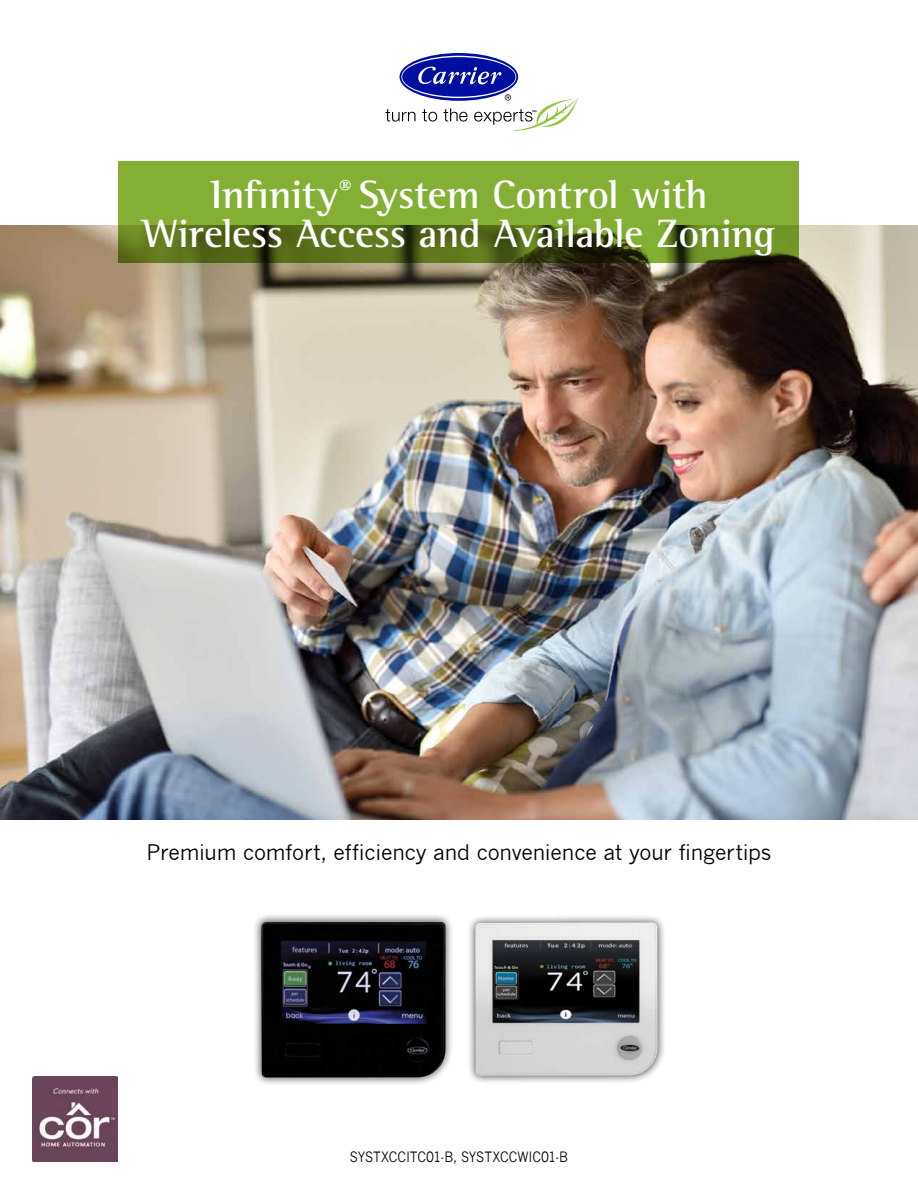
<style>
.page{position:relative;width:918px;height:1188px;background:#fff}
.page>*{position:absolute;margin:0;border:0;box-sizing:border-box;transform-origin:0 0}
.t1{font:700 40.5px/39px "Rotis Semi Serif";letter-spacing:-.01em;color:#fff;text-align:center}
.t2{font:21px "News Gothic";letter-spacing:-.005em;color:#000}
.t3{font:13.95px "News Gothic";letter-spacing:-.005em;color:#000;scale:.9 1}
</style>
<div class="page">
<div style="left:252px;top:913px;width:202px;height:173px;background:#000;opacity:.75"></div>
<img style="left:261px;top:922px;width:185px;height:155px">
<div style="left:467px;top:914px;width:199px;height:170px;background:#000;opacity:.75"></div>
<img style="left:475px;top:922px;width:172px;height:154px">
<img style="left:0;top:225px;width:918px;height:594px">
<svg style="left:385px;top:109px;width:30px;height:13px"></svg>
<svg style="left:422px;top:109px;width:15px;height:13px"></svg>
<svg style="left:444px;top:108px;width:24px;height:14px"></svg>
<svg style="left:474px;top:94px;width:104px;height:37px"></svg>
<svg style="left:400px;top:53px;width:118px;height:48px"></svg>
<svg style="left:401px;top:56px;width:115px;height:42px"></svg>
<div style="left:402px;top:57px;width:114px;height:40px;background:#000f9f;border-radius:50%"></div>
<svg style="left:418px;top:66px;width:84px;height:19px"></svg>
<svg style="left:119px;top:162px;width:680px;height:101px;background:#71952a"></svg>
<img style="left:32px;top:1076px;width:86px;height:86px">
<p class="t1" style="left:143px;top:175px;width:634px">Infinity<sup>®</sup> System Control with<br>Wireless Access and Available Zoning</p>
<p class="t2" style="left:146px;top:840px;width:627px">Premium comfort, efficiency and convenience at your fingertips</p>
<p class="t3" style="left:350px;top:1148px;width:244px">SYSTXCCITC01-B, SYSTXCCWIC01-B</p>
</div>
